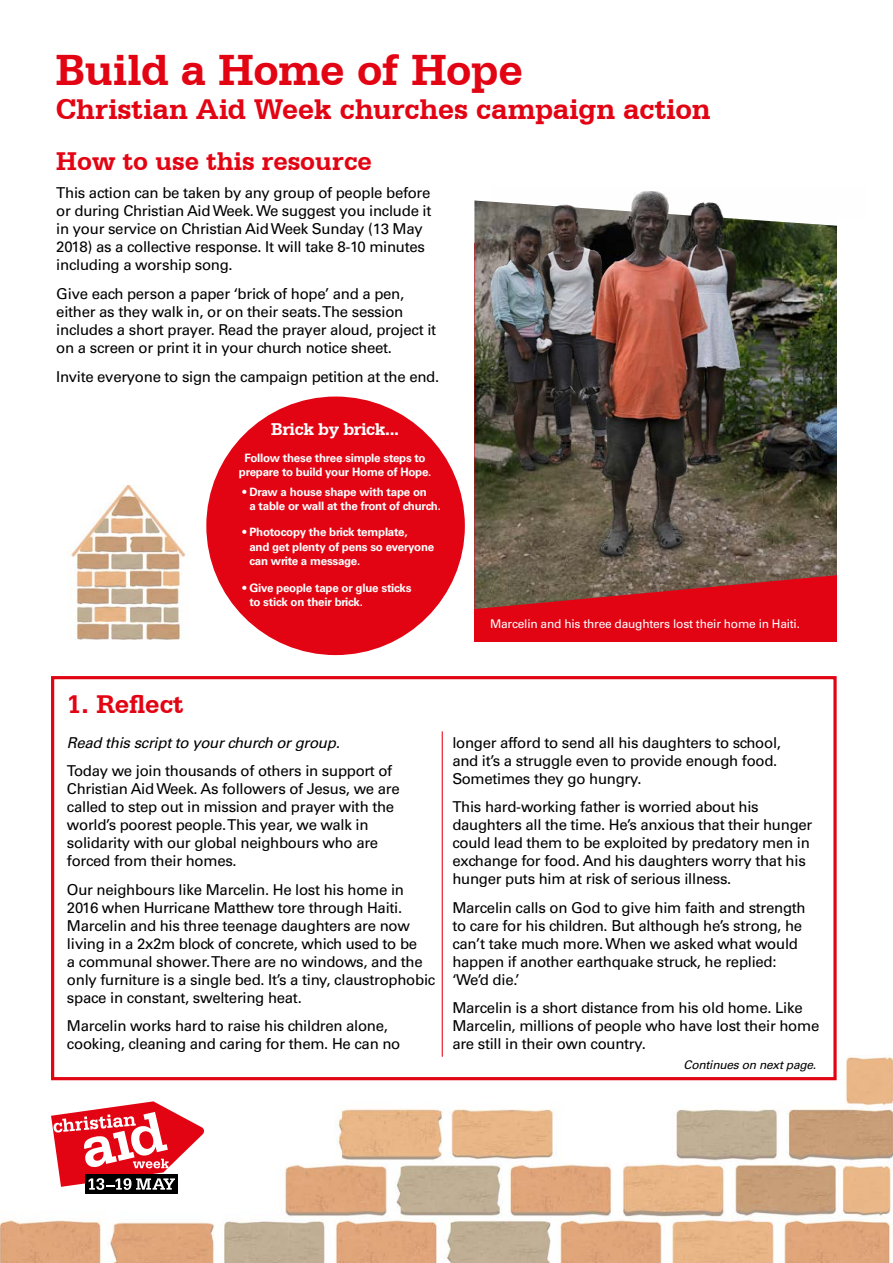
<style>
.page{position:relative;width:893px;height:1263px;background:#fff}
.page>*{position:absolute;margin:0;border:0;box-sizing:border-box;transform-origin:0 0}
.t1{font:700 45.9px "Serifa BT";letter-spacing:-.01em;color:#e30413}
.t2{font:700 30px "Serifa BT";color:#e30413}
.t3{font:700 27px "Serifa BT";color:#e30413}
.t4{font:700 18px "Serifa BT";letter-spacing:-.02em;color:#fff}
.t5{font:15px/18px "Univers CA";letter-spacing:-.02em;color:#000}
.t6{font:italic 15px "Univers CA";letter-spacing:-.02em;color:#000}
.t7{font:12px "Univers CA";letter-spacing:-.02em;color:#fff}
.t8{font:italic 12px "Univers CA";letter-spacing:-.02em;color:#000}
.t9{font:700 11.55px/14.1px "Univers CA";letter-spacing:-.02em;color:#fff}
</style>
<div class="page">
<div style="left:474px;top:244px;width:419px;height:398px;background:#e30413"></div>
<img style="left:474px;top:200px;width:363px;height:409px">
<img style="left:491px;top:191px;width:346px;height:370px">
<div style="left:837px;top:244px;width:56px;height:398px;background:#fff"></div>
<img style="left:0;top:1055px;width:893px;height:208px">
<div style="left:51px;top:676px;width:786px;height:404px;border:3px solid #e30413"></div>
<hr style="left:442px;top:731px;width:1px;height:326px;background:#e30413">
<div style="left:85px;top:1174px;width:93px;height:19px;background:#000"></div>
<svg style="left:51px;top:1101px;width:153px;height:89px"></svg>
<div style="left:206px;top:396px;width:259px;height:259px;background:#e30413;border-radius:50%"></div>
<img style="left:71px;top:485px;width:115px;height:155px">
<h1 class="t1" style="left:56px;top:41px;width:469px">Build a Home of Hope</h1>
<h2 class="t2" style="left:56px;top:91px;width:656px">Christian Aid Week churches campaign action</h2>
<h3 class="t3" style="left:56px;top:144px;width:317px">How to use this resource</h3>
<p class="t5" style="left:56px;top:184px;width:377px">This action can be taken by any group of people before or during Christian Aid Week. We suggest you include it in your service on Christian Aid Week Sunday (13 May 2018) as a collective response. It will take 8-10 minutes including a worship song.</p>
<p class="t5" style="left:56px;top:285px;width:381px">Give each person a paper ‘brick of hope’ and a pen, either as they walk in, or on their seats. The session includes a short prayer. Read the prayer aloud, project it on a screen or print it in your church notice sheet.</p>
<p class="t5" style="left:56px;top:367px;width:384px">Invite everyone to sign the campaign petition at the end.</p>
<p class="t4" style="left:271px;top:418px;width:130px">Brick by brick...</p>
<p class="t9" style="left:239px;top:451px;width:194px;text-align:center">Follow these three simple steps to prepare to build your Home of Hope.</p>
<p class="t9" style="left:249px;top:484px;width:193px;text-indent:-7px">• Draw a house shape with tape on<br>a table or wall at the front of church.</p>
<p class="t9" style="left:249px;top:525px;width:186px;text-indent:-7px">• Photocopy the brick template,<br>and get plenty of pens so everyone can write a message.</p>
<p class="t9" style="left:249px;top:580px;width:164px;text-indent:-7px">• Give people tape or glue sticks to stick on their brick.</p>
<p class="t7" style="left:490px;top:617px;width:311px">Marcelin and his three daughters lost their home in Haiti.</p>
<h3 class="t3" style="left:67px;top:687px;width:118px">1. Reflect</h3>
<p class="t6" style="left:67px;top:733px;width:274px">Read this script to your church or group.</p>
<p class="t5" style="left:67px;top:762px;width:334px">Today we join thousands of others in support of Christian Aid Week. As followers of Jesus, we are called to step out in mission and prayer with the world’s poorest people. This year, we walk in solidarity with our global neighbours who are forced from their homes.</p>
<p class="t5" style="left:67px;top:880px;width:370px">Our neighbours like Marcelin. He lost his home in 2016 when Hurricane Matthew tore through Haiti.<br>Marcelin and his three teenage daughters are now living in a 2x2m block of concrete, which used to be<br>a communal shower. There are no windows, and the only furniture is a single bed. It’s a tiny, claustrophobic space in constant, sweltering heat.</p>
<p class="t5" style="left:67px;top:1017px;width:335px">Marcelin works hard to raise his children alone, cooking, cleaning and caring for them. He can no</p>
<p class="t5" style="left:452px;top:733px;width:330px">longer afford to send all his daughters to school, and it’s a struggle even to provide enough food.<br>Sometimes they go hungry.</p>
<p class="t5" style="left:452px;top:798px;width:362px">This hard-working father is worried about his daughters all the time. He’s anxious that their hunger could lead them to be exploited by predatory men in exchange for food. And his daughters worry that his hunger puts him at risk of serious illness.</p>
<p class="t5" style="left:452px;top:898px;width:355px">Marcelin calls on God to give him faith and strength to care for his children. But although he’s strong, he can’t take much more. When we asked what would happen if another earthquake struck, he replied: ‘We’d die.’</p>
<p class="t5" style="left:452px;top:999px;width:368px">Marcelin is a short distance from his old home. Like<br>Marcelin, millions of people who have lost their home are still in their own country.</p>
<p class="t8" style="left:684px;top:1057px;width:134px">Continues on next page.</p>
</div>
